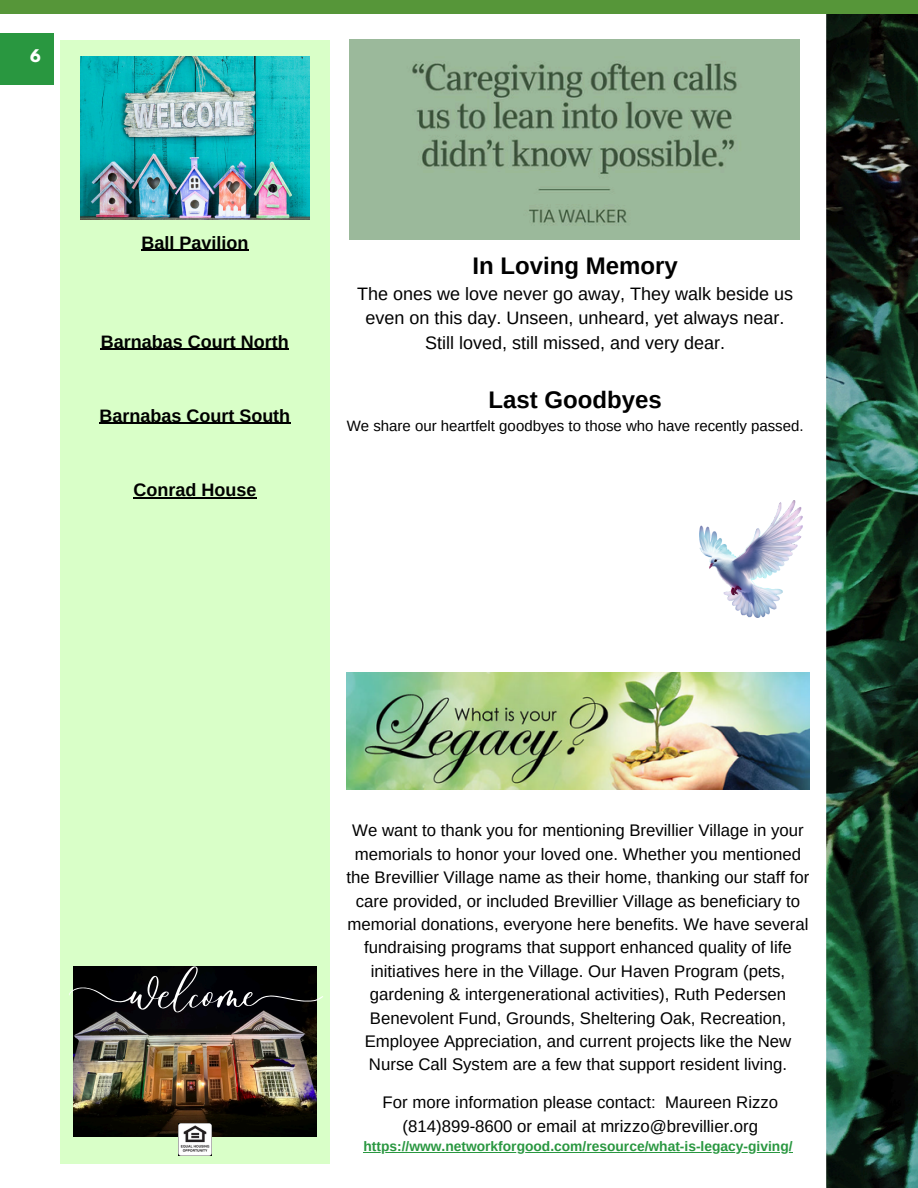
<style>
.page{position:relative;width:918px;height:1188px;background:#fff}
.page>*{position:absolute;margin:0;border:0;box-sizing:border-box;transform-origin:0 0}
.t1{font:700 24px "Arimo";color:#000}
.t2{font:18px/24.8px "Arimo";color:#000;text-align:center}
.t3{font:700 18px "Arimo";color:#000}
.t4{font:16.8px/23.4px "Arimo";color:#000;text-align:center}
.t5{font:700 15.45px "League Spartan";color:#fff}
.t6{font:15px "Arimo";color:#000}
.t7{font:700 13.8px "Arimo";color:#299740}
</style>
<div class="page">
<img style="left:826px;top:13px;width:92px;height:1175px">
<div style="left:0;top:0;width:918px;height:13px;background:#569639"></div>
<div style="left:0;top:33px;width:53px;height:52px;background:#299740"></div>
<div style="left:60px;top:40px;width:270px;height:1123px;background:#d9ffc8"></div>
<img style="left:699px;top:501px;width:104px;height:117px">
<img style="left:346px;top:672px;width:464px;height:117px">
<img style="left:74px;top:1012px;width:243px;height:124px">
<img style="left:179px;top:1123px;width:33px;height:33px">
<svg style="left:69px;top:966px;width:254px;height:46px"></svg>
<img style="left:80px;top:57px;width:230px;height:163px">
<img style="left:349px;top:40px;width:450px;height:199px">
<hr style="left:141px;top:250px;width:107px;height:1px;background:#000">
<hr style="left:101px;top:349px;width:188px;height:1px;background:#000">
<hr style="left:99px;top:423px;width:191px;height:1px;background:#000">
<hr style="left:133px;top:497px;width:123px;height:1px;background:#000">
<hr style="left:363px;top:1152px;width:430px;height:1px;background:#299740">
<p class="t5" style="left:30px;top:49px;width:12px">6</p>
<h2 class="t3" style="left:141px;top:232px;width:108px">Ball Pavilion</h2>
<p class="t3" style="left:101px;top:331px;width:189px">Barnabas Court North</p>
<p class="t3" style="left:99px;top:405px;width:192px">Barnabas Court South</p>
<p class="t3" style="left:133px;top:480px;width:124px">Conrad House</p>
<p class="t1" style="left:473px;top:252px;width:207px">In Loving Memory</p>
<p class="t2" style="left:357px;top:281px;width:437px">The ones we love never go away, They walk beside us even on this day. Unseen, unheard, yet always near.<br>Still loved, still missed, and very dear.</p>
<p class="t1" style="left:489px;top:386px;width:175px">Last Goodbyes</p>
<p class="t6" style="left:347px;top:418px;width:458px">We share our heartfelt goodbyes to those who have recently passed.</p>
<p class="t4" style="left:347px;top:819px;width:464px">We want to thank you for mentioning Brevillier Village in your memorials to honor your loved one. Whether you mentioned the Brevillier Village name as their home, thanking our staff for care provided, or included Brevillier Village as beneficiary to memorial donations, everyone here benefits. We have several fundraising programs that support enhanced quality of life initiatives here in the Village. Our Haven Program (pets, gardening &amp; intergenerational activities), Ruth Pedersen Benevolent Fund, Grounds, Sheltering Oak, Recreation, Employee Appreciation, and current projects like the New Nurse Call System are a few that support resident living.</p>
<h2 class="t4" style="left:383px;top:1091px;width:397px">For more information please contact: Maureen Rizzo</h2>
<p class="t4" style="left:402px;top:1114px;width:357px">(814)899-8600 or email at mrizzo@brevillier.org</p>
<p class="t7" style="left:363px;top:1139px;width:431px">https://www.networkforgood.com/resource/what-is-legacy-giving/</p>
</div>
